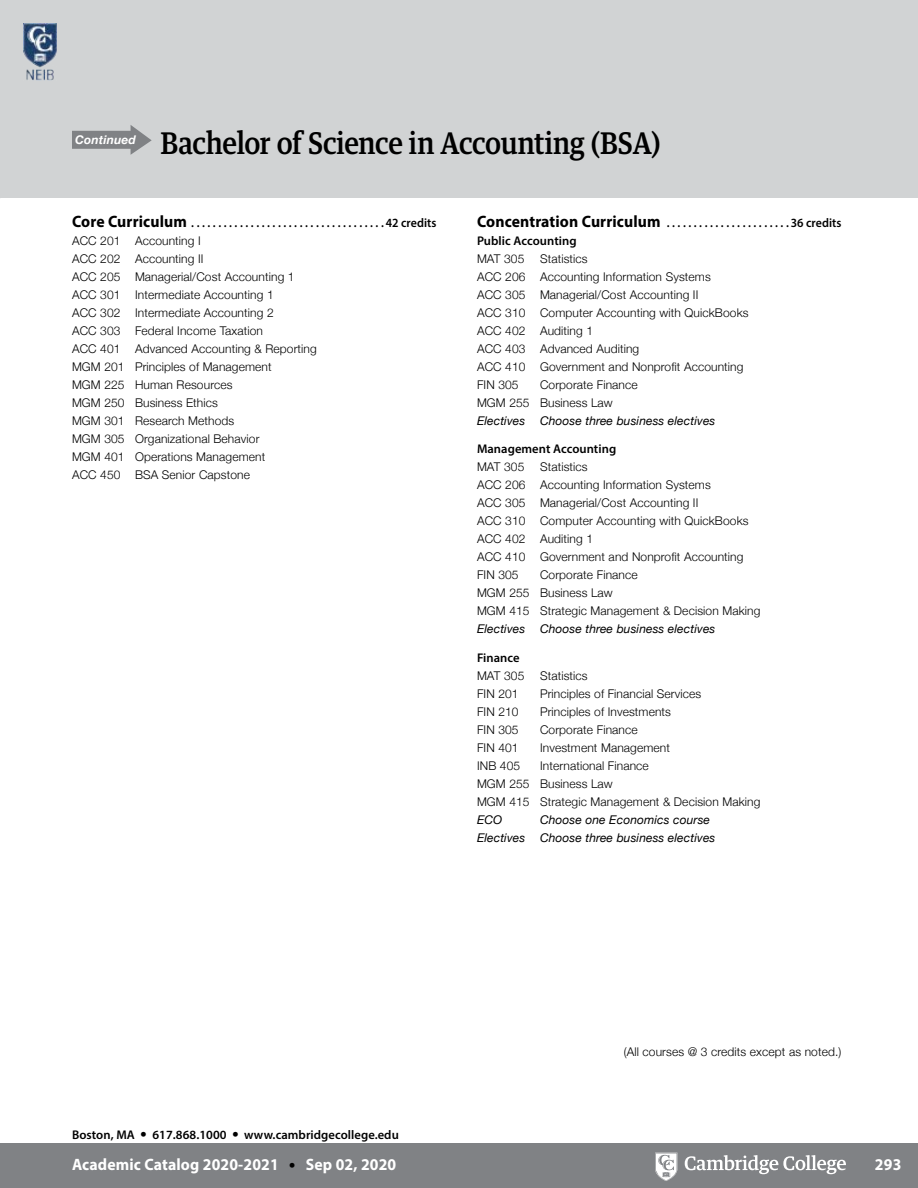
<style>
.page{position:relative;width:918px;height:1188px;background:#fff}
.page>*{position:absolute;margin:0;border:0;box-sizing:border-box;transform-origin:0 0}
.cht_h1-egypt{font:500 30px "Guardian Text Egyp";letter-spacing:-.015em;color:#000;scale:.9 1}
.t1{font:700 16.5px "Myriad Pro";letter-spacing:.01em;color:#000;scale:.95 1}
.t2{font:700 16.5px "Myriad Pro";letter-spacing:.01em;color:#fff;scale:.95 1}
.txt-2_b{font:600 12.6px "Myriad Pro";letter-spacing:.005em;color:#000}
.txt-2_b-2{font:600 12.6px "Myriad Pro";letter-spacing:.005em;color:#000;scale:.95 1}
.bul-2{font:300 12px "Helvetica Neue";letter-spacing:.01em;color:#000}
.bul-9{font:italic 12px "Helvetica Neue";letter-spacing:.01em;color:#000}
.txt-9{font:300 12px "Helvetica Neue";letter-spacing:.01em;color:#000}
.bul-2-2{font:italic 12px "Helvetica Neue";letter-spacing:.01em;color:#000}
.txt-0{font:italic 700 12px "Helvetica Neue";letter-spacing:.01em;color:#fff}
.s1{font-weight:700;font-size:16.5px}
.s2{font-weight:600;font-size:12.6px}
.s3{font-family:"Helvetica Neue";font-weight:300;font-size:13.5px}
.s4{font-family:"Helvetica Neue";font-weight:300;font-size:13.5px;color:#000}
</style>
<div class="page">
<div style="left:0;top:1143px;width:918px;height:45px;background:#808285"></div>
<svg style="left:655px;top:1153px;width:191px;height:28px"></svg>
<div style="left:0;top:0;width:918px;height:198px;background:#d1d3d4"></div>
<img style="left:23px;top:23px;width:34px;height:57px">
<svg style="left:72px;top:125px;width:80px;height:30px"></svg>
<p class="txt-0" style="left:75px;top:131px;width:62px">Continued</p>
<p class="cht_h1-egypt" style="left:161px;top:118px;width:557px">Bachelor of Science in Accounting (BSA)</p>
<p class="txt-2_b-2" style="left:72px;top:214px;width:127px"><span class="s1">Core Curriculum</span>....................................</p>
<p class="txt-2_b-2" style="left:386px;top:214px;width:55px">42 credits</p>
<p class="bul-2" style="left:72px;top:231px;width:130px">ACC 201 Accounting I</p>
<p class="bul-2" style="left:72px;top:249px;width:133px">ACC 202 Accounting II</p>
<p class="bul-2" style="left:72px;top:267px;width:224px">ACC 205 Managerial/Cost Accounting 1</p>
<p class="bul-2" style="left:72px;top:285px;width:203px">ACC 301 Intermediate Accounting 1</p>
<p class="bul-2" style="left:72px;top:303px;width:203px">ACC 302 Intermediate Accounting 2</p>
<p class="bul-2" style="left:72px;top:321px;width:193px">ACC 303 Federal Income Taxation</p>
<p class="bul-2" style="left:72px;top:339px;width:246px">ACC 401 Advanced Accounting &amp; Reporting</p>
<p class="bul-2" style="left:72px;top:357px;width:201px">MGM 201 Principles of Management</p>
<p class="bul-2" style="left:72px;top:375px;width:162px">MGM 225 Human Resources</p>
<p class="bul-2" style="left:72px;top:393px;width:148px">MGM 250 Business Ethics</p>
<p class="bul-2" style="left:72px;top:411px;width:164px">MGM 301 Research Methods</p>
<p class="bul-2" style="left:72px;top:429px;width:189px">MGM 305 Organizational Behavior</p>
<p class="bul-2" style="left:72px;top:447px;width:195px">MGM 401 Operations Management</p>
<p class="bul-2" style="left:72px;top:465px;width:180px">ACC 450 BSA Senior Capstone</p>
<p class="t1" style="left:477px;top:210px;width:201px">Concentration Curriculum <span class="s2">.......................</span></p>
<p class="txt-2_b-2" style="left:791px;top:214px;width:55px">36 credits</p>
<p class="txt-2_b" style="left:477px;top:232px;width:101px">Public Accounting</p>
<p class="bul-2" style="left:477px;top:249px;width:49px">MAT 305</p>
<p class="bul-2" style="left:540px;top:249px;width:49px">Statistics</p>
<p class="bul-2" style="left:477px;top:267px;width:235px">ACC 206 Accounting Information Systems</p>
<p class="bul-2" style="left:477px;top:285px;width:223px">ACC 305 Managerial/Cost Accounting II</p>
<p class="bul-2" style="left:477px;top:303px;width:273px">ACC 310 Computer Accounting with QuickBooks</p>
<p class="bul-2" style="left:477px;top:321px;width:118px">ACC 402 Auditing 1</p>
<p class="bul-2" style="left:477px;top:339px;width:164px">ACC 403 Advanced Auditing</p>
<p class="bul-2" style="left:477px;top:357px;width:268px">ACC 410 Government and Nonprofit Accounting</p>
<p class="bul-2" style="left:477px;top:375px;width:43px">FIN 305</p>
<p class="bul-2" style="left:540px;top:375px;width:99px">Corporate Finance</p>
<p class="bul-2" style="left:477px;top:393px;width:137px">MGM 255 Business Law</p>
<p class="bul-9" style="left:477px;top:412px;width:240px">Electives Choose three business electives</p>
<p class="txt-2_b" style="left:477px;top:441px;width:141px">Management Accounting</p>
<p class="bul-2" style="left:477px;top:457px;width:49px">MAT 305</p>
<p class="bul-2" style="left:540px;top:457px;width:49px">Statistics</p>
<p class="bul-2" style="left:477px;top:475px;width:235px">ACC 206 Accounting Information Systems</p>
<p class="bul-2" style="left:477px;top:493px;width:223px">ACC 305 Managerial/Cost Accounting II</p>
<p class="bul-2" style="left:477px;top:511px;width:273px">ACC 310 Computer Accounting with QuickBooks</p>
<p class="bul-2" style="left:477px;top:529px;width:118px">ACC 402 Auditing 1</p>
<p class="bul-2" style="left:477px;top:547px;width:268px">ACC 410 Government and Nonprofit Accounting</p>
<p class="bul-2" style="left:477px;top:565px;width:43px">FIN 305</p>
<p class="bul-2" style="left:540px;top:565px;width:99px">Corporate Finance</p>
<p class="bul-2" style="left:477px;top:583px;width:137px">MGM 255 Business Law</p>
<p class="bul-2" style="left:477px;top:601px;width:285px">MGM 415 Strategic Management &amp; Decision Making</p>
<p class="bul-9" style="left:477px;top:620px;width:240px">Electives Choose three business electives</p>
<p class="txt-2_b" style="left:477px;top:649px;width:44px">Finance</p>
<p class="bul-2" style="left:477px;top:666px;width:49px">MAT 305</p>
<p class="bul-2" style="left:540px;top:666px;width:49px">Statistics</p>
<p class="bul-2" style="left:477px;top:684px;width:43px">FIN 201</p>
<p class="bul-2" style="left:540px;top:684px;width:163px">Principles of Financial Services</p>
<p class="bul-2" style="left:477px;top:702px;width:43px">FIN 210</p>
<p class="bul-2" style="left:540px;top:702px;width:133px">Principles of Investments</p>
<p class="bul-2" style="left:477px;top:720px;width:43px">FIN 305</p>
<p class="bul-2" style="left:540px;top:720px;width:99px">Corporate Finance</p>
<p class="bul-2" style="left:477px;top:738px;width:43px">FIN 401</p>
<p class="bul-2" style="left:540px;top:738px;width:132px">Investment Management</p>
<p class="bul-2" style="left:477px;top:756px;width:45px">INB 405</p>
<p class="bul-2" style="left:540px;top:756px;width:110px">International Finance</p>
<p class="bul-2" style="left:477px;top:774px;width:137px">MGM 255 Business Law</p>
<p class="bul-2" style="left:477px;top:792px;width:285px">MGM 415 Strategic Management &amp; Decision Making</p>
<p class="bul-2-2" style="left:477px;top:811px;width:27px">ECO</p>
<p class="bul-2-2" style="left:540px;top:811px;width:172px">Choose one Economics course</p>
<p class="bul-9" style="left:477px;top:829px;width:240px">Electives Choose three business electives</p>
<p class="txt-9" style="left:624px;top:1042px;width:219px">(All courses @ 3 credits except as noted.)</p>
<p class="txt-2_b" style="left:72px;top:1127px;width:328px">Boston, MA <span class="s3">•</span> 617.868.1000 <span class="s3">•</span> www.cambridgecollege.edu</p>
<h2 class="t2" style="left:72px;top:1154px;width:343px">Academic Catalog 2020-2021 <span class="s4">•</span> Sep 02, 2020</h2>
<h2 class="t2" style="left:875px;top:1154px;width:29px">293</h2>
</div>
